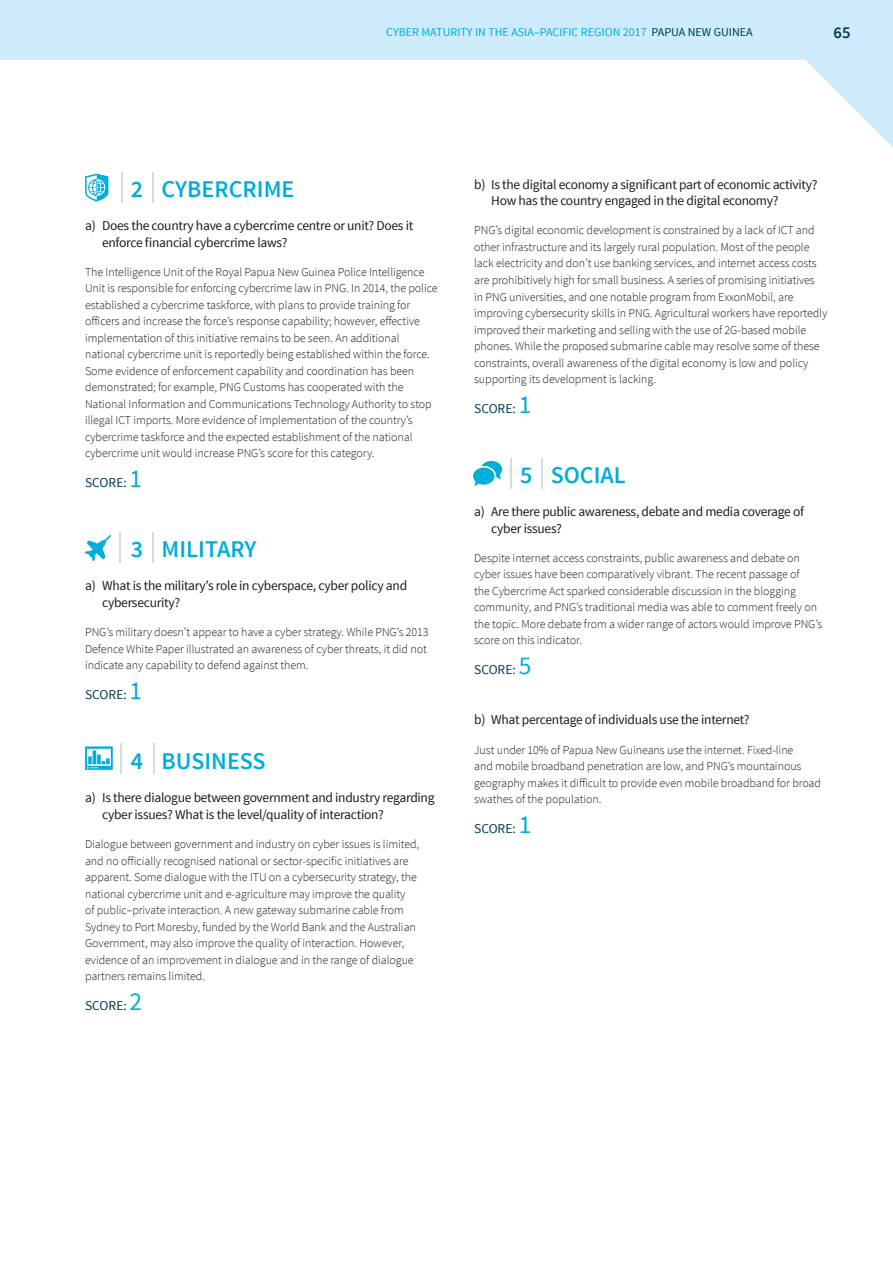
<style>
.page{position:relative;width:893px;height:1263px;background:#fff}
.page>*{position:absolute;margin:0;border:0;box-sizing:border-box;transform-origin:0 0}
.H3___Number_list{font:600 24px "Source Sans Pro";color:#00aedc}
.t1{font:600 16.5px "Source Sans Pro";color:#00384f}
.t2{font:13.5px/16.5px "Source Sans Pro";letter-spacing:-.02em;color:#1b1c20}
.Weight_Score_Small{font:13.5px "Source Sans Pro";color:#00384f}
.Text_8pt{font:300 12px/16.5px "Source Sans Pro";letter-spacing:-.005em;color:#1b1c20}
.t3{font:12px "Source Sans Pro";color:#00aedc}
.t4{font:12px "Source Sans Pro";color:#00384f}
.s1{color:#00384f}
.s2{font-size:25.5px;color:#00aedc}
</style>
<div class="page">
<svg style="left:85px;top:174px;width:23px;height:27px"></svg>
<hr style="left:121px;top:173px;width:1px;height:30px;background:#d8dbdc">
<hr style="left:152px;top:173px;width:1px;height:30px;background:#d8dbdc">
<svg style="left:85px;top:535px;width:26px;height:26px"></svg>
<hr style="left:119px;top:533px;width:1px;height:30px;background:#d8dbdc">
<hr style="left:153px;top:533px;width:1px;height:30px;background:#d8dbdc">
<svg style="left:85px;top:746px;width:28px;height:24px"></svg>
<hr style="left:121px;top:743px;width:1px;height:30px;background:#d8dbdc">
<hr style="left:153px;top:743px;width:1px;height:30px;background:#d8dbdc">
<svg style="left:473px;top:461px;width:29px;height:25px"></svg>
<hr style="left:510px;top:458px;width:1px;height:30px;background:#d8dbdc">
<hr style="left:541px;top:458px;width:1px;height:30px;background:#d8dbdc">
<div style="left:0;top:0;width:893px;height:60px;background:#cdebfa"></div>
<svg style="left:806px;top:60px;width:87px;height:87px"></svg>
<p class="t3" style="left:386px;top:25px;width:278px">CYBER MATURITY IN THE ASIA–PACIFIC REGION 2017 <span class="s1">Papua</span></p>
<p class="t4" style="left:688px;top:25px;width:41px">New Guinea</p>
<h2 class="t1" style="left:833px;top:22px;width:18px">65</h2>
<h3 class="H3___Number_list" style="left:131px;top:173px;width:165px">2 CYBERCRIME</h3>
<p class="t2" style="left:102px;top:218px;width:313px;text-indent:-17px">a) Does the country have a cybercrime centre or unit? Does it enforce financial cybercrime laws?</p>
<p class="Text_8pt" style="left:85px;top:264px;width:354px">The Intelligence Unit of the Royal Papua New Guinea Police Intelligence Unit is responsible for enforcing cybercrime law in PNG. In 2014, the police established a cybercrime taskforce, with plans to provide training for officers and increase the force’s response capability; however, effective implementation of this initiative remains to be seen. An additional national cybercrime unit is reportedly being established within the force.<br>Some evidence of enforcement capability and coordination has been demonstrated; for example, PNG Customs has cooperated with the National Information and Communications Technology Authority to stop illegal ICT imports. More evidence of implementation of the country’s cybercrime taskforce and the expected establishment of the national cybercrime unit would increase PNG’s score for this category.</p>
<p class="Weight_Score_Small" style="left:85px;top:474px;width:59px">SCORE: <span class="s2">1</span></p>
<h3 class="H3___Number_list" style="left:131px;top:534px;width:127px">3 MILITARY</h3>
<p class="t2" style="left:102px;top:578px;width:307px;text-indent:-17px">a) What is the military’s role in cyberspace, cyber policy and cybersecurity?</p>
<p class="Text_8pt" style="left:85px;top:624px;width:345px">PNG’s military doesn’t appear to have a cyber strategy. While PNG’s 2013<br>Defence White Paper illustrated an awareness of cyber threats, it did not indicate any capability to defend against them.</p>
<p class="Weight_Score_Small" style="left:85px;top:686px;width:59px">SCORE: <span class="s2">1</span></p>
<h3 class="H3___Number_list" style="left:131px;top:746px;width:136px">4 BUSINESS</h3>
<p class="t2" style="left:102px;top:790px;width:334px;text-indent:-17px">a) Is there dialogue between government and industry regarding cyber issues? What is the level/quality of interaction?</p>
<p class="Text_8pt" style="left:85px;top:836px;width:336px">Dialogue between government and industry on cyber issues is limited, and no officially recognised national or sector-specific initiatives are apparent. Some dialogue with the ITU on a cybersecurity strategy, the national cybercrime unit and e-agriculture may improve the quality<br>of public–private interaction. A new gateway submarine cable from Sydney to Port Moresby, funded by the World Bank and the Australian Government, may also improve the quality of interaction. However, evidence of an improvement in dialogue and in the range of dialogue partners remains limited.</p>
<p class="Weight_Score_Small" style="left:85px;top:997px;width:59px">SCORE: <span class="s2">2</span></p>
<p class="t2" style="left:491px;top:176px;width:328px;text-indent:-17px">b) Is the digital economy a significant part of economic activity?<br>How has the country engaged in the digital economy?</p>
<p class="Text_8pt" style="left:474px;top:222px;width:355px">PNG’s digital economic development is constrained by a lack of ICT and other infrastructure and its largely rural population. Most of the people lack electricity and don’t use banking services, and internet access costs are prohibitively high for small business. A series of promising initiatives<br>in PNG universities, and one notable program from ExxonMobil, are improving cybersecurity skills in PNG. Agricultural workers have reportedly improved their marketing and selling with the use of 2G-based mobile phones. While the proposed submarine cable may resolve some of these constraints, overall awareness of the digital economy is low and policy supporting its development is lacking.</p>
<p class="Weight_Score_Small" style="left:474px;top:400px;width:59px">SCORE: <span class="s2">1</span></p>
<h3 class="H3___Number_list" style="left:520px;top:459px;width:107px">5 SOCIAL</h3>
<p class="t2" style="left:491px;top:503px;width:314px;text-indent:-17px">a) Are there public awareness, debate and media coverage of cyber issues?</p>
<p class="Text_8pt" style="left:474px;top:550px;width:350px">Despite internet access constraints, public awareness and debate on cyber issues have been comparatively vibrant. The recent passage of<br>the Cybercrime Act sparked considerable discussion in the blogging community, and PNG’s traditional media was able to comment freely on the topic. More debate from a wider range of actors would improve PNG’s score on this indicator.</p>
<p class="Weight_Score_Small" style="left:474px;top:661px;width:59px">SCORE: <span class="s2">5</span></p>
<p class="t2" style="left:474px;top:712px;width:277px">b) What percentage of individuals use the internet?</p>
<p class="Text_8pt" style="left:474px;top:741px;width:348px">Just under 10% of Papua New Guineans use the internet. Fixed-line<br>and mobile broadband penetration are low, and PNG’s mountainous geography makes it difficult to provide even mobile broadband for broad swathes of the population.</p>
<p class="Weight_Score_Small" style="left:474px;top:820px;width:59px">SCORE: <span class="s2">1</span></p>
</div>
